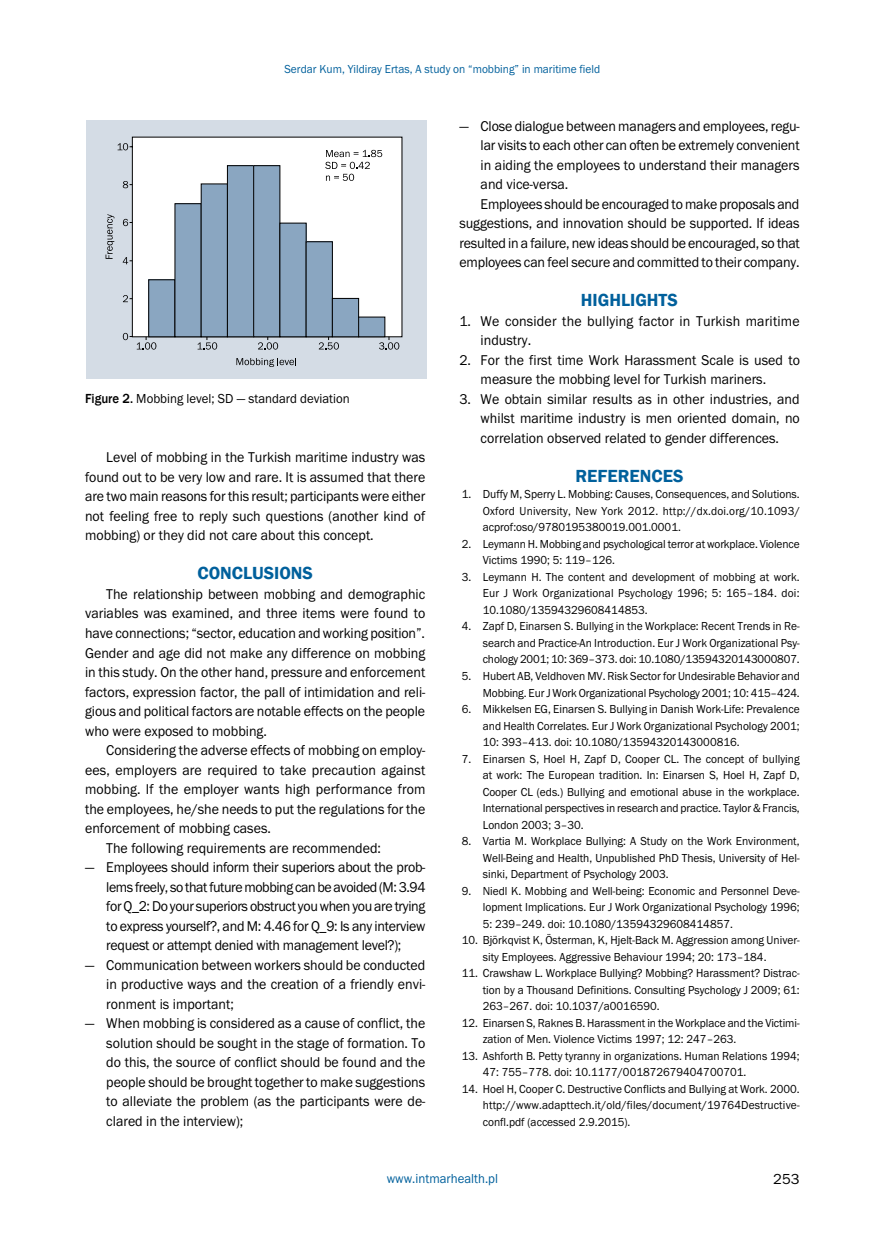
<style>
.page{position:relative;width:872px;height:1234px;background:#fff}
.page>*{position:absolute;margin:0;border:0;box-sizing:border-box;transform-origin:0 0}
.t1{font:600 18px "Franklin Gothic";color:#00609c}
.t2{font:15px "Franklin Got Itc TEE";color:#000}
.t3{font:14.7px/19.5px "Franklin Got Itc TEE";color:#000;text-align:justify;scale:.95 1}
.t4{font:13.5px "Franklin Got Itc TEE";color:#000;scale:.95 1}
.t5{font:13.5px "Franklin Got Itc TEE";color:#00609c;scale:.95 1}
.t6{font:12px/16.5px "Franklin Got Itc TEE";color:#000;text-align:justify;scale:.95 1}
.t7{font:12px "Franklin Got Itc TEE";color:#00609c;scale:.95 1}
.s1{font-family:"Franklin Gothic";font-weight:500}
</style>
<div class="page">
<div style="left:86px;top:120px;width:341px;height:259px;background:#d4dce5"></div>
<div style="left:129px;top:136px;width:274px;height:201px;background:#fff"></div>
<svg style="left:118px;top:143px;width:10px;height:7px"></svg>
<svg style="left:123px;top:181px;width:9px;height:7px"></svg>
<svg style="left:123px;top:219px;width:9px;height:7px"></svg>
<svg style="left:123px;top:257px;width:9px;height:7px"></svg>
<svg style="left:123px;top:295px;width:9px;height:7px"></svg>
<svg style="left:106px;top:214px;width:8px;height:45px"></svg>
<svg style="left:123px;top:333px;width:33px;height:16px"></svg>
<svg style="left:198px;top:337px;width:19px;height:12px"></svg>
<svg style="left:258px;top:337px;width:20px;height:12px"></svg>
<svg style="left:319px;top:337px;width:20px;height:12px"></svg>
<svg style="left:379px;top:337px;width:20px;height:12px"></svg>
<svg style="left:236px;top:358px;width:60px;height:9px"></svg>
<svg style="left:325px;top:150px;width:57px;height:31px;background:#ddd"></svg>
<div style="left:149px;top:280px;width:26px;height:57px;background:#8aa6c1"></div>
<div style="left:148px;top:279px;width:27px;height:58px;border:1px solid #000"></div>
<div style="left:175px;top:204px;width:26px;height:133px;background:#8aa6c1"></div>
<div style="left:201px;top:184px;width:26px;height:153px;background:#8aa6c1"></div>
<div style="left:201px;top:183px;width:27px;height:154px;border:1px solid #000"></div>
<div style="left:227px;top:166px;width:27px;height:171px;background:#8aa6c1"></div>
<div style="left:227px;top:165px;width:27px;height:172px;border:1px solid #000"></div>
<div style="left:254px;top:166px;width:26px;height:171px;background:#8aa6c1"></div>
<div style="left:253px;top:165px;width:27px;height:172px;border:1px solid #000"></div>
<div style="left:280px;top:223px;width:26px;height:114px;background:#8aa6c1"></div>
<div style="left:279px;top:223px;width:27px;height:114px;border:1px solid #000"></div>
<div style="left:306px;top:242px;width:26px;height:95px;background:#8aa6c1"></div>
<div style="left:306px;top:241px;width:27px;height:96px;border:1px solid #000"></div>
<div style="left:332px;top:298px;width:26px;height:39px;background:#8aa6c1"></div>
<div style="left:332px;top:298px;width:27px;height:39px;border:1px solid #000"></div>
<div style="left:358px;top:317px;width:27px;height:20px;background:#8aa6c1"></div>
<div style="left:358px;top:316px;width:27px;height:21px;border:1px solid #000"></div>
<p class="t7" style="left:284px;top:62px;width:334px">Serdar Kum, Yildiray Ertas, A study on “mobbing” in maritime field</p>
<p class="t4" style="left:85px;top:391px;width:280px"><span class="s1">Figure 2.</span> Mobbing level; SD — standard deviation</p>
<p class="t3" style="left:85px;top:448px;width:360px;text-indent:21px">Level of mobbing in the Turkish maritime industry was found out to be very low and rare. It is assumed that there are two main reasons for this result; participants were either not feeling free to reply such questions (another kind of mobbing) or they did not care about this concept.</p>
<p class="t1" style="left:197px;top:562px;width:117px">CONCLUSIONS</p>
<p class="t3" style="left:85px;top:584px;width:360px;text-indent:21px">The relationship between mobbing and demographic variables was examined, and three items were found to have connections; “sector, education and working position”.<br>Gender and age did not make any difference on mobbing in this study. On the other hand, pressure and enforcement factors, expression factor, the pall of intimidation and reli&shy;gious and political factors are notable effects on the people who were exposed to mobbing.</p>
<p class="t3" style="left:106px;top:740px;width:337px">Considering the adverse effects of mobbing on employ-</p>
<p class="t3" style="left:85px;top:760px;width:360px">ees, employers are required to take precaution against</p>
<p class="t3" style="left:85px;top:779px;width:360px">mobbing. If the employer wants high performance from</p>
<p class="t3" style="left:85px;top:799px;width:359px">the employees, he/she needs to put the regulations for the</p>
<p class="t3" style="left:85px;top:818px;width:197px">enforcement of mobbing cases.</p>
<p class="t3" style="left:106px;top:838px;width:291px">The following requirements are recommended:</p>
<p class="t3" style="left:106px;top:857px;width:337px;text-indent:-21px">— Employees should inform their superiors about the prob&shy;lems freely, so that future mobbing can be avoided (M: 3.94 for Q_2: Do your superiors obstruct you when you are trying to express yourself?, and M: 4.46 for Q_9: Is any interview request or attempt denied with management level?);</p>
<p class="t3" style="left:106px;top:955px;width:337px;text-indent:-21px">— Communication between workers should be conducted in productive ways and the creation of a friendly envi&shy;ronment is important;</p>
<p class="t3" style="left:106px;top:1013px;width:337px;text-indent:-21px">— When mobbing is considered as a cause of conflict, the solution should be sought in the stage of formation. To do this, the source of conflict should be found and the people should be brought together to make suggestions to alleviate the problem (as the participants were de&shy;clared in the interview);</p>
<p class="t3" style="left:459px;top:116px;width:360px">— Close dialogue between managers and employees, regu-</p>
<p class="t3" style="left:480px;top:136px;width:337px">lar visits to each other can often be extremely convenient</p>
<p class="t3" style="left:480px;top:155px;width:337px">in aiding the employees to understand their managers</p>
<p class="t3" style="left:480px;top:175px;width:94px">and vice-versa.</p>
<p class="t3" style="left:480px;top:194px;width:337px">Employees should be encouraged to make proposals and</p>
<p class="t3" style="left:459px;top:214px;width:359px">suggestions, and innovation should be supported. If ideas</p>
<p class="t3" style="left:459px;top:233px;width:360px">resulted in a failure, new ideas should be encouraged, so that</p>
<p class="t3" style="left:459px;top:253px;width:360px">employees can feel secure and committed to their company.</p>
<p class="t1" style="left:581px;top:289px;width:99px">HIGHLIGHTS</p>
<p class="t3" style="left:480px;top:311px;width:337px;text-indent:-21px">1. We consider the bullying factor in Turkish maritime industry.</p>
<p class="t3" style="left:480px;top:350px;width:337px;text-indent:-21px">2. For the first time Work Harassment Scale is used to measure the mobbing level for Turkish mariners.</p>
<p class="t3" style="left:480px;top:389px;width:337px;text-indent:-21px">3. We obtain similar results as in other industries, and whilst maritime industry is men oriented domain, no correlation observed related to gender differences.</p>
<p class="t1" style="left:575px;top:464px;width:110px">REFERENCES</p>
<p class="t6" style="left:483px;top:486px;width:335px;text-indent:-21px">1. Duffy M, Sperry L. Mobbing: Causes, Consequences, and Solutions.<br>Oxford University, New York 2012. http://dx.doi.org/10.1093/ acprof:oso/9780195380019.001.0001.</p>
<p class="t6" style="left:483px;top:535px;width:335px;text-indent:-21px">2. Leymann H. Mobbing and psychological terror at workplace. Violence<br>Victims 1990; 5: 119–126.</p>
<p class="t6" style="left:483px;top:568px;width:335px;text-indent:-21px">3. Leymann H. The content and development of mobbing at work.<br>Eur J Work Organizational Psychology 1996; 5: 165–184. doi:<br>10.1080/13594329608414853.</p>
<p class="t6" style="left:483px;top:618px;width:335px;text-indent:-21px">4. Zapf D, Einarsen S. Bullying in the Workplace: Recent Trends in Re&shy;search and Practice-An Introduction. Eur J Work Organizational Psy&shy;chology 2001; 10: 369–373. doi: 10.1080/13594320143000807.</p>
<p class="t6" style="left:462px;top:667px;width:357px;text-align:right">5. Hubert AB, Veldhoven MV. Risk Sector for Undesirable Behavior and<br>Mobbing. Eur J Work Organizational Psychology 2001; 10: 415–424.</p>
<p class="t6" style="left:483px;top:700px;width:335px;text-indent:-21px">6. Mikkelsen EG, Einarsen S. Bullying in Danish Work-Life: Prevalence and Health Correlates. Eur J Work Organizational Psychology 2001; 10: 393–413. doi: 10.1080/13594320143000816.</p>
<p class="t6" style="left:483px;top:750px;width:335px;text-indent:-21px">7. Einarsen S, Hoel H, Zapf D, Cooper CL. The concept of bullying at work: The European tradition. In: Einarsen S, Hoel H, Zapf D, Cooper CL (eds.) Bullying and emotional abuse in the workplace.<br>International perspectives in research and practice. Taylor &amp; Francis, London 2003; 3–30.</p>
<p class="t6" style="left:483px;top:832px;width:335px;text-indent:-21px">8. Vartia M. Workplace Bullying: A Study on the Work Environment, Well-Being and Health, Unpublished PhD Thesis, University of Hel&shy;sinki, Department of Psychology 2003.</p>
<p class="t6" style="left:483px;top:882px;width:335px;text-indent:-21px">9. Niedl K. Mobbing and Well-being: Economic and Personnel Deve&shy;lopment Implications. Eur J Work Organizational Psychology 1996; 5: 239–249. doi: 10.1080/13594329608414857.</p>
<p class="t6" style="left:483px;top:931px;width:335px;text-indent:-21px">10. Björkqvist K, Österman, K, Hjelt-Back M. Aggression among Univer&shy;sity Employees. Aggressive Behaviour 1994; 20: 173–184.</p>
<p class="t6" style="left:483px;top:964px;width:335px;text-indent:-21px">11. Crawshaw L. Workplace Bullying? Mobbing? Harassment? Distrac&shy;tion by a Thousand Definitions. Consulting Psychology J 2009; 61:<br>263–267. doi: 10.1037/a0016590.</p>
<p class="t6" style="left:483px;top:1014px;width:335px;text-indent:-21px">12. Einarsen S, Raknes B. Harassment in the Workplace and the Victimi&shy;zation of Men. Violence Victims 1997; 12: 247–263.</p>
<p class="t6" style="left:483px;top:1047px;width:335px;text-indent:-21px">13. Ashforth B. Petty tyranny in organizations. Human Relations 1994;<br>47: 755–778. doi: 10.1177/001872679404700701.</p>
<p class="t6" style="left:483px;top:1080px;width:335px;text-indent:-21px">14. Hoel H, Cooper C. Destructive Conflicts and Bullying at Work. 2000. http://www.adapttech.it/old/files/document/19764Destructive&shy;confl.pdf (accessed 2.9.2015).</p>
<p class="t5" style="left:387px;top:1170px;width:119px">www.intmarhealth.pl</p>
<p class="t2" style="left:773px;top:1170px;width:28px">253</p>
</div>
